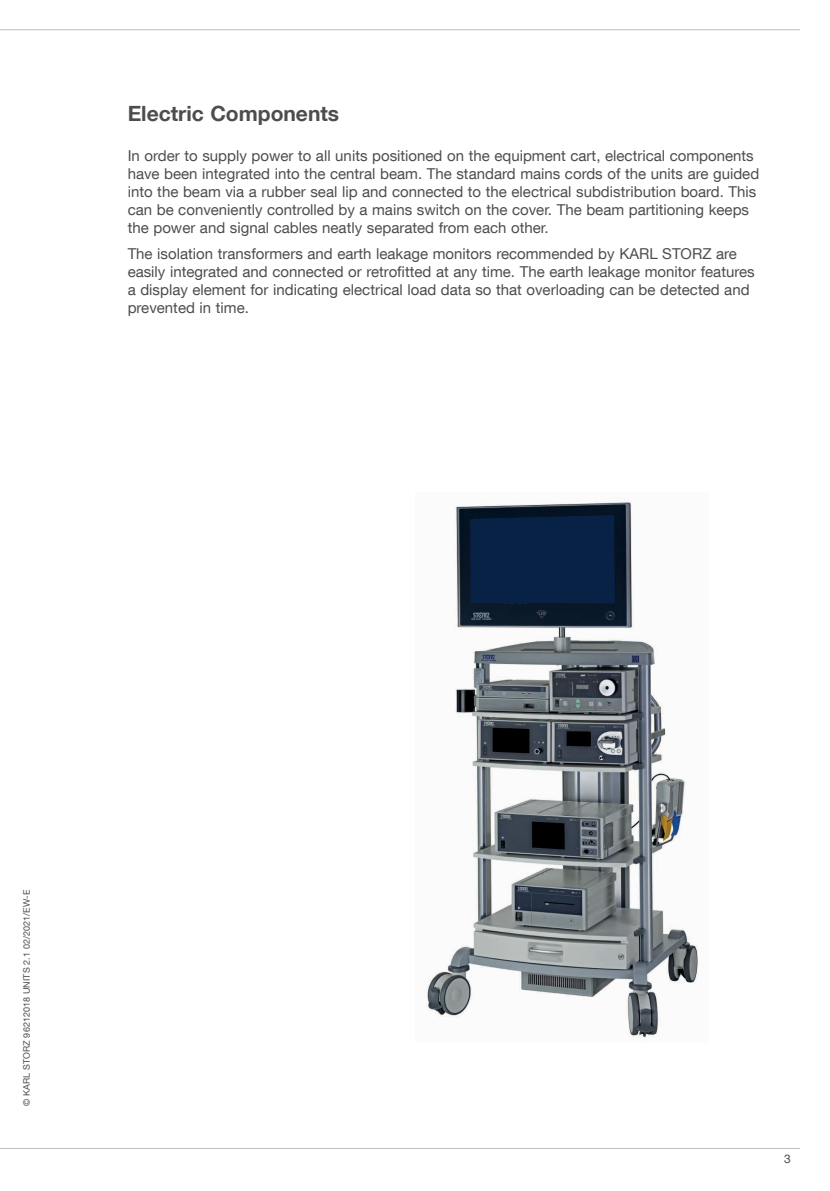
<style>
.page{position:relative;width:830px;height:1191px;background:#fff}
.page>*{position:absolute;margin:0;border:0;box-sizing:border-box;transform-origin:0 0}
.t1{font:700 21px "KS Helvetica Neue";color:#4d4d4f}
.t2{font:15px/18px "KS Helvetica Neue";color:#4d4d4f}
.t3{font:12px "KS Helvetica Neue";color:#4d4d4f}
.t4{font:9px "KS Helvetica Neue";letter-spacing:.01em;color:#4d4d4f}
</style>
<div class="page">
<hr style="left:0;top:1148px;width:799px;height:1px;background:#bcbec0">
<hr style="left:0;top:29px;width:799px;height:1px;background:#bcbec0">
<img style="left:427px;top:500px;width:271px;height:538px">
<div style="left:470px;top:515px;width:144px;height:88px;background:#072244"></div>
<h1 class="t1" style="left:128px;top:101px;width:213px">Electric Components</h1>
<p class="t2" style="left:128px;top:146px;width:632px">In order to supply power to all units positioned on the equipment cart, electrical components have been integrated into the central beam. The standard mains cords of the units are guided into the beam via a rubber seal lip and connected to the electrical subdistribution board. This can be conveniently controlled by a mains switch on the cover. The beam partitioning keeps the power and signal cables neatly separated from each other.</p>
<p class="t2" style="left:128px;top:244px;width:628px">The isolation transformers and earth leakage monitors recommended by KARL STORZ are easily integrated and connected or retrofitted at any time. The earth leakage monitor features a display element for indicating electrical load data so that overloading can be detected and prevented in time.</p>
<p class="t4" style="left:21px;top:1106px;width:218px;rotate:-90deg">© KARL STORZ 96212018 UNITS 2.1 02/2021/EW-E</p>
<p class="t3" style="left:783px;top:1151px;width:8px">3</p>
</div>
